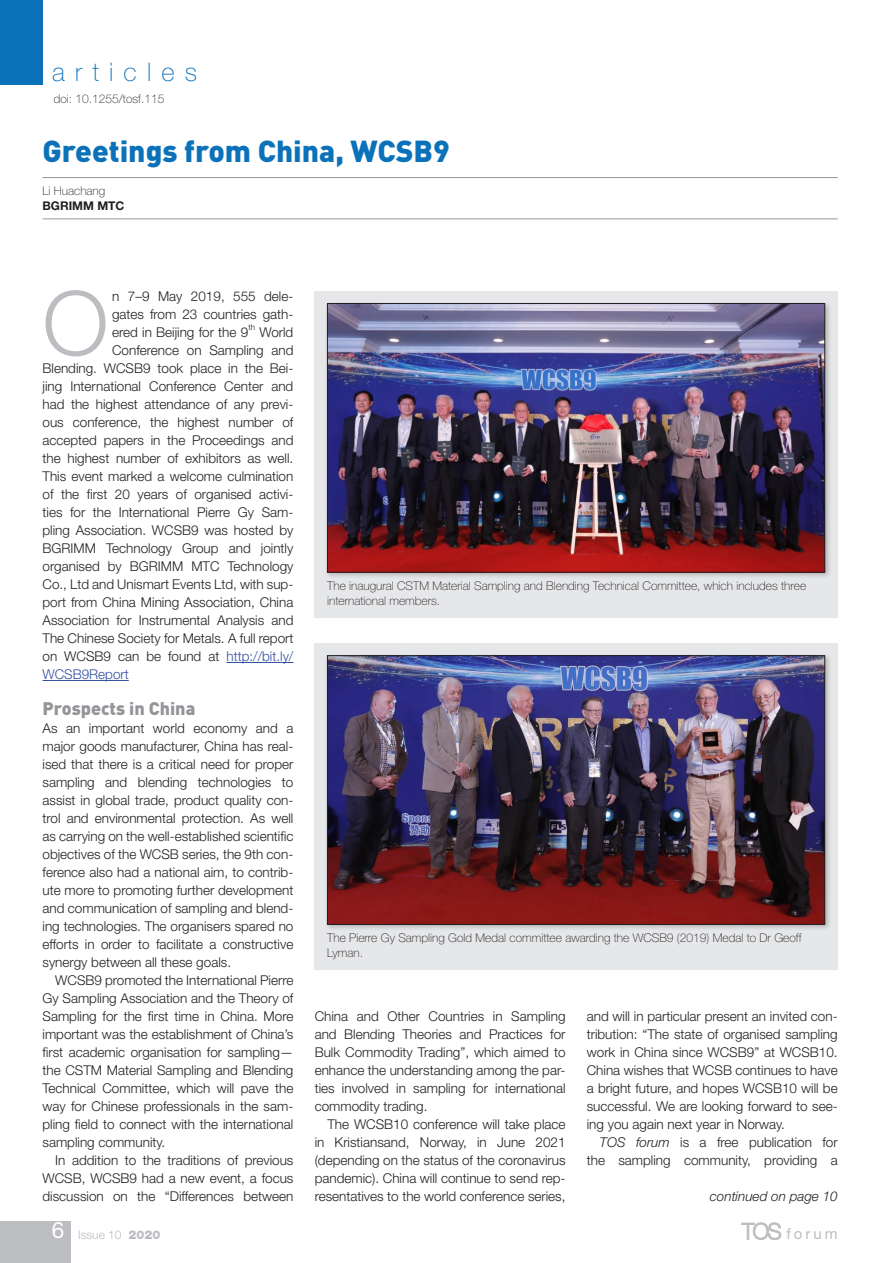
<style>
.page{position:relative;width:893px;height:1263px;background:#fff}
.page>*{position:absolute;margin:0;border:0;box-sizing:border-box;transform-origin:0 0}
.Body_Drop{font:300 89.1px "Helvetica Neue";color:#bcbdc0}
.Article_Title{font:900 30px "DINOT";color:#0b72ba}
.t1{font:100 25.5px "Helvetica Neue LT Std";letter-spacing:.4em;color:#0b72ba}
.Head_A{font:900 18px "DINOT";color:#939598}
.t2{font:15px "Helvetica Neue LT Std";letter-spacing:.2em;color:#bcbdc0}
.Body{font:300 13.5px/18px "Helvetica Neue";color:#231f20;text-align:justify}
.Body_Drop-2{font:300 13.5px/18px "Helvetica Neue";color:#231f20;text-align:justify}
.Body_No_Indent{font:300 13.5px/18px "Helvetica Neue";color:#231f20;text-align:justify}
.Body-2{font:italic 300 13.5px "Helvetica Neue";color:#231f20}
.Body_Drop-3{font:300 13.5px "Helvetica Neue";color:#334fa2}
.Caption_No_Number{font:100 12px/15px "Helvetica Neue LT Std";color:#231f20}
.Body-3{font:100 12px "Helvetica Neue LT Std";color:#231f20}
.t3{font:300 12px "Helvetica Neue";color:#bcbdc0}
.Article_Authors{font:100 12px "Helvetica Neue LT Std";color:#231f20}
.Article_Address{font:700 12px "Helvetica Neue LT Std";color:#231f20}
.Body_Drop-4{font:300 8.1px "Helvetica Neue";color:#231f20}
.s1{color:#334fa2}
.s2{font-style:italic}
.s3{font-family:"Helvetica Neue LT Std";font-weight:400;font-size:22.5px;color:#fff}
.s4{font-family:"Helvetica Neue LT Std";font-weight:900}
.s5{font-family:"Helvetica Neue";font-weight:300;font-size:22.5px}
</style>
<div class="page">
<div style="left:0;top:0;width:43px;height:85px;background:#0b72ba"></div>
<div style="left:0;top:1221px;width:71px;height:42px;background:#bcbdc0"></div>
<hr style="left:43px;top:177px;width:795px;height:1px;background:#939598">
<hr style="left:43px;top:218px;width:795px;height:1px;background:#939598">
<hr style="left:226px;top:662px;width:67px;height:1px;background:#334fa2">
<hr style="left:43px;top:680px;width:86px;height:1px;background:#334fa2">
<div style="left:315px;top:291px;width:523px;height:327px;background:#e6e7e9"></div>
<div style="left:315px;top:643px;width:523px;height:327px;background:#e6e7e9"></div>
<div style="left:325px;top:301px;width:507px;height:278px;background:#231f20;opacity:.25"></div>
<img style="left:329px;top:305px;width:494px;height:265px">
<div style="left:327px;top:303px;width:498px;height:269px;border:1px solid #231f20"></div>
<div style="left:325px;top:653px;width:507px;height:278px;background:#231f20;opacity:.25"></div>
<img style="left:329px;top:657px;width:494px;height:266px">
<div style="left:327px;top:655px;width:498px;height:270px;border:1px solid #231f20"></div>
<h3 class="t1" style="left:52px;top:57px;width:147px">articles</h3>
<p class="Body-3" style="left:54px;top:92px;width:112px">doi: 10.1255/tosf.115</p>
<p class="Article_Title" style="left:43px;top:131px;width:409px">Greetings from China, WCSB9</p>
<p class="Article_Authors" style="left:43px;top:184px;width:64px">Li Huachang</p>
<p class="Article_Address" style="left:43px;top:198px;width:83px">BGRIMM MTC</p>
<p class="Body_Drop" style="left:43px;top:269px;width:68px">O</p>
<p class="Body_Drop-2" style="left:112px;top:287px;width:183px">n 7–9 May 2019, 555 dele&shy;gates from 23 countries gath&shy;ered in Beijing for the 9</p>
<p class="Body_Drop-4" style="left:248px;top:322px;width:8px">th</p>
<p class="Body_Drop-2" style="left:259px;top:323px;width:36px">World</p>
<p class="Body_Drop-2" style="left:112px;top:341px;width:183px">Conference on Sampling and</p>
<p class="Body_Drop-2" style="left:43px;top:359px;width:252px">Blending. WCSB9 took place in the Bei-</p>
<p class="Body_Drop-2" style="left:43px;top:377px;width:252px">jing International Conference Center and</p>
<p class="Body_Drop-2" style="left:43px;top:395px;width:252px">had the highest attendance of any previ-</p>
<p class="Body_Drop-2" style="left:43px;top:413px;width:252px">ous conference, the highest number of</p>
<p class="Body_Drop-2" style="left:43px;top:431px;width:252px">accepted papers in the Proceedings and</p>
<p class="Body_Drop-2" style="left:43px;top:449px;width:252px">the highest number of exhibitors as well.</p>
<p class="Body_Drop-2" style="left:43px;top:467px;width:252px">This event marked a welcome culmination</p>
<p class="Body_Drop-2" style="left:43px;top:485px;width:252px">of the first 20 years of organised activi-</p>
<p class="Body_Drop-2" style="left:43px;top:503px;width:252px">ties for the International Pierre Gy Sam-</p>
<p class="Body_Drop-2" style="left:43px;top:521px;width:252px">pling Association. WCSB9 was hosted by</p>
<p class="Body_Drop-2" style="left:43px;top:539px;width:252px">BGRIMM Technology Group and jointly</p>
<p class="Body_Drop-2" style="left:43px;top:557px;width:252px">organised by BGRIMM MTC Technology</p>
<p class="Body_Drop-2" style="left:43px;top:575px;width:252px">Co., Ltd and Unismart Events Ltd, with sup-</p>
<p class="Body_Drop-2" style="left:43px;top:593px;width:252px">port from China Mining Association, China</p>
<p class="Body_Drop-2" style="left:43px;top:611px;width:252px">Association for Instrumental Analysis and</p>
<p class="Body_Drop-2" style="left:43px;top:629px;width:252px">The Chinese Society for Metals. A full report</p>
<p class="Body_Drop-2" style="left:43px;top:647px;width:252px">on WCSB9 can be found at <span class="s1">http://bit.ly/</span></p>
<p class="Body_Drop-3" style="left:43px;top:666px;width:88px">WCSB9Report</p>
<p class="Head_A" style="left:43px;top:696px;width:154px">Prospects in China</p>
<p class="Body_No_Indent" style="left:43px;top:719px;width:252px">As an important world economy and a major goods manufacturer, China has real&shy;ised that there is a critical need for proper sampling and blending technologies to assist in global trade, product quality con&shy;trol and environmental protection. As well as carrying on the well-established scientific objectives of the WCSB series, the 9th con&shy;ference also had a national aim, to contrib&shy;ute more to promoting further development and communication of sampling and blend&shy;ing technologies. The organisers spared no efforts in order to facilitate a constructive synergy between all these goals.</p>
<p class="Body" style="left:43px;top:971px;width:252px;text-indent:13px">WCSB9 promoted the International Pierre Gy Sampling Association and the Theory of Sampling for the first time in China. More important was the establishment of China’s first academic organisation for sampling— the CSTM Material Sampling and Blending Technical Committee, which will pave the way for Chinese professionals in the sam&shy;pling field to connect with the international sampling community.</p>
<p class="Body" style="left:43px;top:1151px;width:252px;text-indent:13px">In addition to the traditions of previous WCSB, WCSB9 had a new event, a focus discussion on the “Differences between</p>
<p class="Caption_No_Number" style="left:327px;top:578px;width:480px">The inaugural CSTM Material Sampling and Blending Technical Committee, which includes three international members.</p>
<p class="Caption_No_Number" style="left:327px;top:931px;width:476px">The Pierre Gy Sampling Gold Medal committee awarding the WCSB9 (2019) Medal to Dr Geoff<br>Lyman.</p>
<p class="Body" style="left:315px;top:1007px;width:252px">China and Other Countries in Sampling and Blending Theories and Practices for Bulk Commodity Trading”, which aimed to enhance the understanding among the par&shy;ties involved in sampling for international commodity trading.</p>
<p class="Body" style="left:315px;top:1115px;width:252px;text-indent:13px">The WCSB10 conference will take place in Kristiansand, Norway, in June 2021 (depending on the status of the coronavirus pandemic). China will continue to send rep&shy;resentatives to the world conference series,</p>
<p class="Body" style="left:587px;top:1007px;width:252px">and will in particular present an invited con&shy;tribution: “The state of organised sampling work in China since WCSB9” at WCSB10.<br>China wishes that WCSB continues to have a bright future, and hopes WCSB10 will be successful. We are looking forward to see&shy;ing you again next year in Norway.</p>
<p class="Body" style="left:587px;top:1133px;width:252px;text-align:right"><span class="s2">TOS forum</span> is a free publication for the sampling community, providing a</p>
<p class="Body-2" style="left:710px;top:1188px;width:129px">continued on page 10</p>
<p class="t3" style="left:52px;top:1228px;width:110px"><span class="s3">6</span> Issue 10 <span class="s4">2020</span></p>
<p class="t2" style="left:742px;top:1225px;width:97px"><span class="s5">TOS</span> forum</p>
</div>
